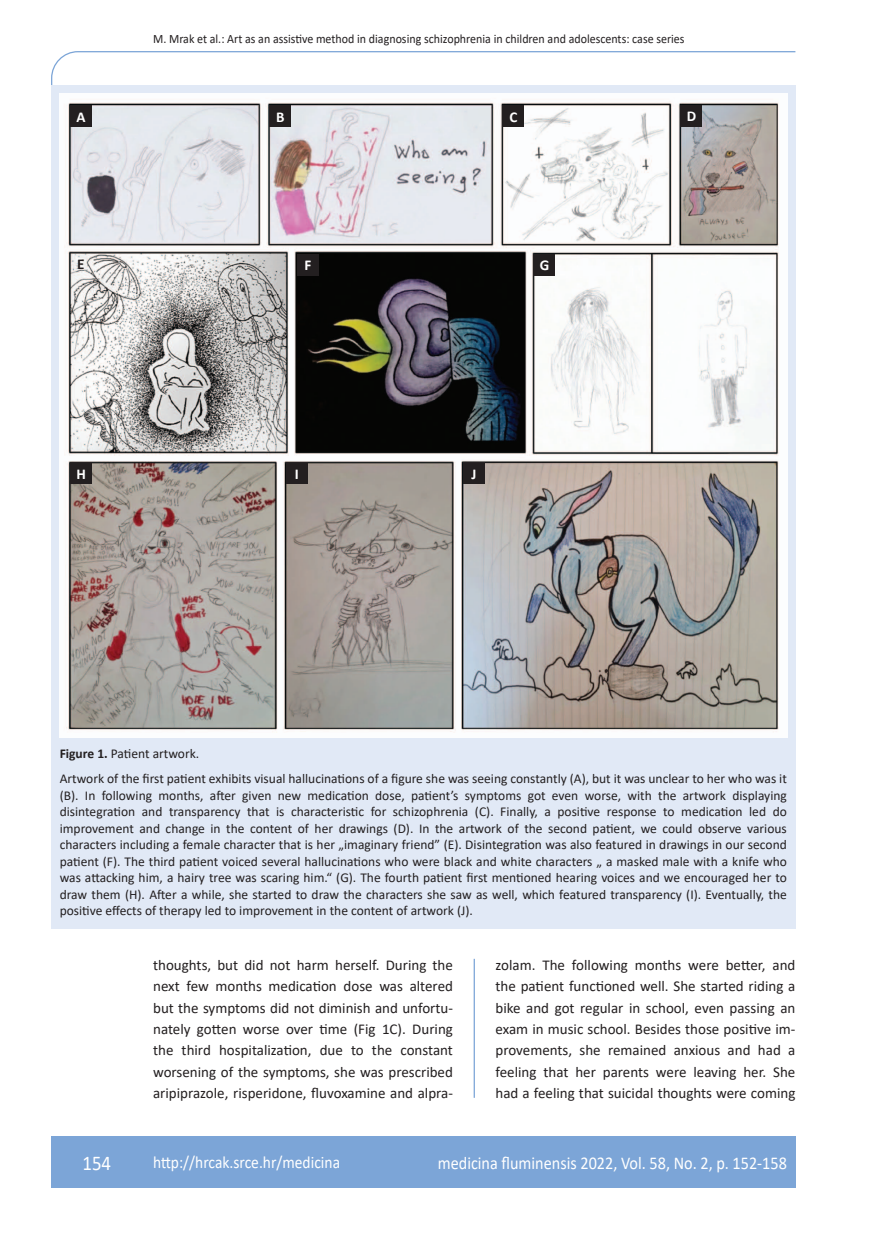
<style>
.page{position:relative;width:872px;height:1234px;background:#fff}
.page>*{position:absolute;margin:0;border:0;box-sizing:border-box;transform-origin:0 0}
.t1{font:21px "Calibri";color:#fff;scale:.9 1}
.t2{font:18px "Calibri";color:#fff;scale:.9 1}
.t3{font:17.25px "Calibri";color:#fff;scale:.9 1}
.osnovni_tekst_engl{font:15px/21.3px "Calibri";color:#231f20;text-align:justify}
.potpis_slika{font:700 15px "Calibri";color:#fff}
.potpis_slika-2{font:700 15px "Calibri";color:#231f20}
.potpis_slika-3{font:13.5px/16.5px "Calibri";color:#231f20;text-align:justify}
.glava{font:12.75px "Calibri";color:#231f20;scale:.94 1}
.s1{font-weight:700}
</style>
<div class="page">
<svg style="left:51px;top:51px;width:745px;height:275px"></svg>
<hr style="left:473px;top:958px;width:2px;height:139px;background:#7ca5d7">
<div style="left:51px;top:1135px;width:744px;height:51px;background:#7ca5d7"></div>
<div style="left:51px;top:85px;width:744px;height:843px;background:#e1e9f6"></div>
<img style="left:60px;top:94px;width:727px;height:643px">
<div style="left:71px;top:105px;width:21px;height:22px;background:#231f20"></div>
<div style="left:269px;top:105px;width:22px;height:22px;background:#231f20"></div>
<div style="left:503px;top:105px;width:21px;height:22px;background:#231f20"></div>
<div style="left:297px;top:254px;width:22px;height:21px;background:#231f20"></div>
<div style="left:534px;top:254px;width:21px;height:21px;background:#231f20"></div>
<div style="left:71px;top:462px;width:21px;height:22px;background:#231f20"></div>
<div style="left:286px;top:462px;width:21px;height:22px;background:#231f20"></div>
<div style="left:463px;top:462px;width:21px;height:22px;background:#231f20"></div>
<div style="left:681px;top:105px;width:21px;height:21px;background:#231f20"></div>
<p class="glava" style="left:153px;top:29px;width:567px">M. Mrak et al.: Art as an assistive method in diagnosing schizophrenia in children and adolescents: case series</p>
<p class="potpis_slika" style="left:77px;top:106px;width:11px">A</p>
<p class="potpis_slika" style="left:276px;top:106px;width:10px">B</p>
<p class="potpis_slika" style="left:509px;top:106px;width:9px">C</p>
<p class="potpis_slika-2" style="left:77px;top:253px;width:9px">E</p>
<p class="potpis_slika" style="left:304px;top:255px;width:8px">F</p>
<p class="potpis_slika" style="left:539px;top:255px;width:11px">G</p>
<p class="potpis_slika" style="left:76px;top:463px;width:11px">H</p>
<p class="potpis_slika" style="left:295px;top:463px;width:6px">I</p>
<p class="potpis_slika" style="left:471px;top:463px;width:6px">J</p>
<p class="potpis_slika" style="left:686px;top:106px;width:11px">D</p>
<p class="potpis_slika-3" style="left:60px;top:745px;width:141px"><span class="s1">Figure 1.</span> Patient artwork.</p>
<p class="potpis_slika-3" style="left:60px;top:770px;width:728px">Artwork of the first patient exhibits visual hallucinations of a figure she was seeing constantly (A), but it was unclear to her who was it (B). In following months, after given new medication dose, patient’s symptoms got even worse, with the artwork displaying disintegration and transparency that is characteristic for schizophrenia (C). Finally, a positive response to medication led do improvement and change in the content of her drawings (D). In the artwork of the second patient, we could observe various characters including a female character that is her „imaginary friend” (E). Disintegration was also featured in drawings in our second patient (F). The third patient voiced several hallucinations who were black and white characters „ a masked male with a knife who was attacking him, a hairy tree was scaring him.“ (G). The fourth patient first mentioned hearing voices and we encouraged her to draw them (H). After a while, she started to draw the characters she saw as well, which featured transparency (I). Eventually, the positive effects of therapy led to improvement in the content of artwork (J).</p>
<p class="osnovni_tekst_engl" style="left:153px;top:953px;width:301px">thoughts, but did not harm herself. During the next few months medication dose was altered but the symptoms did not diminish and unfortu&shy;nately gotten worse over time (Fig 1C). During the third hospitalization, due to the constant worsening of the symptoms, she was prescribed aripiprazole, risperidone, fluvoxamine and alpra-</p>
<p class="osnovni_tekst_engl" style="left:495px;top:953px;width:301px">zolam. The following months were better, and the patient functioned well. She started riding a bike and got regular in school, even passing an exam in music school. Besides those positive im&shy;provements, she remained anxious and had a feeling that her parents were leaving her. She had a feeling that suicidal thoughts were coming</p>
<p class="t1" style="left:82px;top:1147px;width:33px">154</p>
<p class="t3" style="left:153px;top:1149px;width:209px">http://hrcak.srce.hr/medicina</p>
<p class="t2" style="left:438px;top:1149px;width:389px">medicina fluminensis 2022, Vol. 58, No. 2, p. 152-158</p>
</div>
